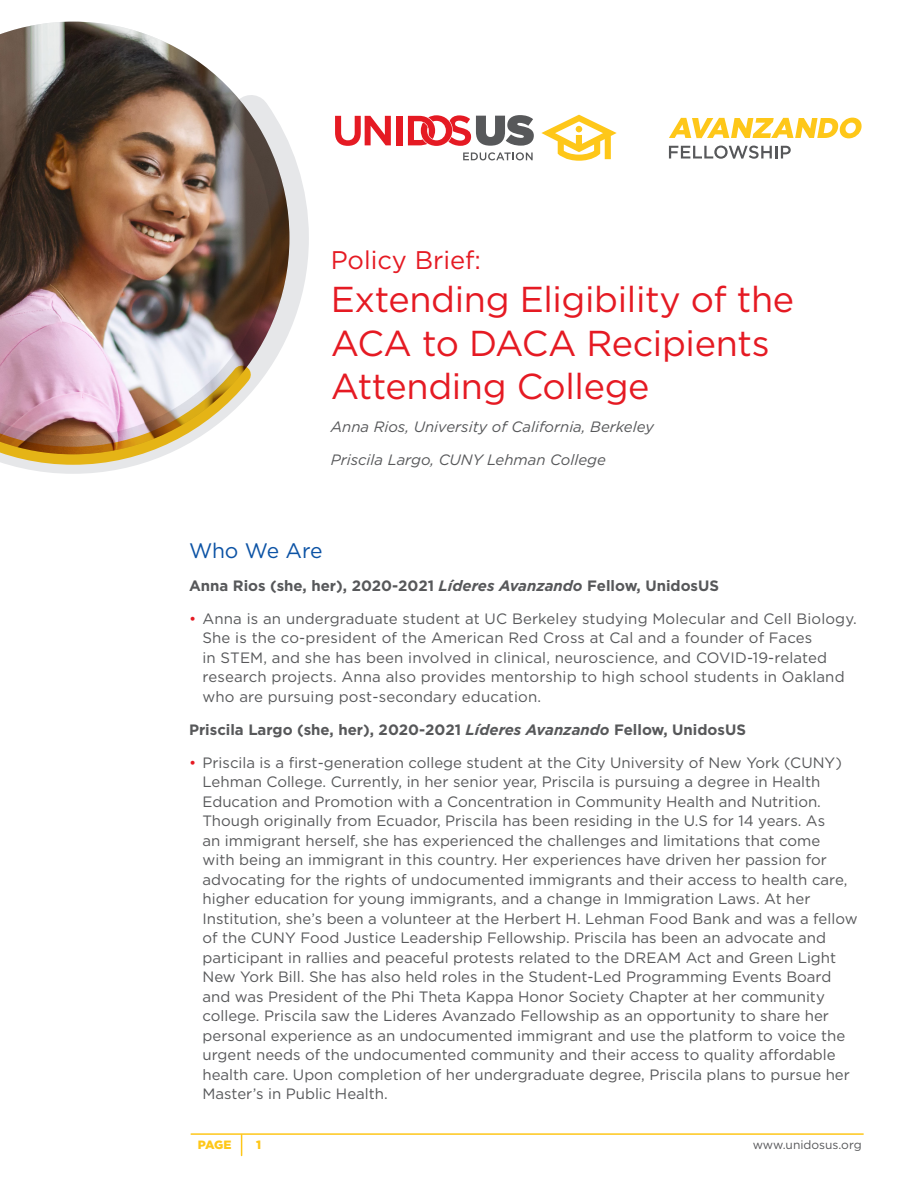
<style>
.page{position:relative;width:918px;height:1188px;background:#fff}
.page>*{position:absolute;margin:0;border:0;box-sizing:border-box;transform-origin:0 0}
.Red_H1_35_37{font:36px/43.2px "Gotham";letter-spacing:-.01em;color:#e51a23}
.Red_H1_35_37-2{font:25.5px "Gotham";color:#e51a23}
.t1{font:21px "Gotham";letter-spacing:-.01em;color:#0c53a5}
.t2{font:15px/19.5px "Gotham";color:#57585a}
.t3{font:700 15px "Gotham";color:#57585a}
.Red_H1_35_37-3{font:italic 15px "Gotham";color:#57585a}
.t4{font:12px "Gotham";color:#57585a}
.t5{font:900 12px "Gotham HTF";color:#fec719}
.s1{font-style:italic}
.s2{color:#e51a23}
</style>
<div class="page">
<svg style="left:241px;top:1135px;width:1px;height:20px"></svg>
<hr style="left:191px;top:1133px;width:672px;height:2px;background:#fec719">
<svg style="left:335px;top:116px;width:56px;height:30px"></svg>
<div style="left:396px;top:116px;width:6px;height:29px;background:#e51a23"></div>
<svg style="left:408px;top:115px;width:126px;height:31px"></svg>
<svg style="left:463px;top:152px;width:70px;height:8px"></svg>
<svg style="left:541px;top:115px;width:76px;height:46px"></svg>
<svg style="left:669px;top:118px;width:193px;height:20px"></svg>
<svg style="left:669px;top:146px;width:122px;height:13px"></svg>
<img style="left:0;top:22px;width:234px;height:71px">
<img style="left:0;top:93px;width:309px;height:381px">
<p class="Red_H1_35_37-2" style="left:331px;top:244px;width:152px">Policy Brief:</p>
<p class="Red_H1_35_37" style="left:331px;top:277px;width:465px">Extending Eligibility of the<br>ACA to DACA Recipients<br>Attending College</p>
<p class="Red_H1_35_37-3" style="left:331px;top:417px;width:325px">Anna Rios, University of California, Berkeley</p>
<p class="Red_H1_35_37-3" style="left:331px;top:450px;width:277px">Priscila Largo, CUNY Lehman College</p>
<p class="t1" style="left:189px;top:537px;width:135px">Who We Are</p>
<p class="t3" style="left:189px;top:575px;width:532px">Anna Rios (she, her), 2020-2021 <span class="s1">Líderes Avanzando</span> Fellow, UnidosUS</p>
<p class="t2" style="left:202px;top:608px;width:656px;text-indent:-14px"><span class="s2">•</span> Anna is an undergraduate student at UC Berkeley studying Molecular and Cell Biology.<br>She is the co-president of the American Red Cross at Cal and a founder of Faces<br>in STEM, and she has been involved in clinical, neuroscience, and COVID-19-related research projects. Anna also provides mentorship to high school students in Oakland who are pursuing post-secondary education.</p>
<p class="t3" style="left:189px;top:719px;width:559px">Priscila Largo (she, her), 2020-2021 <span class="s1">Líderes Avanzando</span> Fellow, UnidosUS</p>
<p class="t2" style="left:202px;top:752px;width:657px;text-indent:-14px"><span class="s2">•</span> Priscila is a first-generation college student at the City University of New York (CUNY)<br>Lehman College. Currently, in her senior year, Priscila is pursuing a degree in Health Education and Promotion with a Concentration in Community Health and Nutrition.<br>Though originally from Ecuador, Priscila has been residing in the U.S for 14 years. As<br>an immigrant herself, she has experienced the challenges and limitations that come<br>with being an immigrant in this country. Her experiences have driven her passion for advocating for the rights of undocumented immigrants and their access to health care, higher education for young immigrants, and a change in Immigration Laws. At her Institution, she’s been a volunteer at the Herbert H. Lehman Food Bank and was a fellow of the CUNY Food Justice Leadership Fellowship. Priscila has been an advocate and participant in rallies and peaceful protests related to the DREAM Act and Green Light New York Bill. She has also held roles in the Student-Led Programming Events Board and was President of the Phi Theta Kappa Honor Society Chapter at her community college. Priscila saw the Lideres Avanzado Fellowship as an opportunity to share her personal experience as an undocumented immigrant and use the platform to voice the urgent needs of the undocumented community and their access to quality affordable health care. Upon completion of her undergraduate degree, Priscila plans to pursue her Master’s in Public Health.</p>
<p class="t5" style="left:198px;top:1138px;width:35px">PAGE</p>
<p class="t5" style="left:256px;top:1138px;width:7px">1</p>
<p class="t4" style="left:753px;top:1137px;width:110px">www.unidosus.org</p>
</div>
